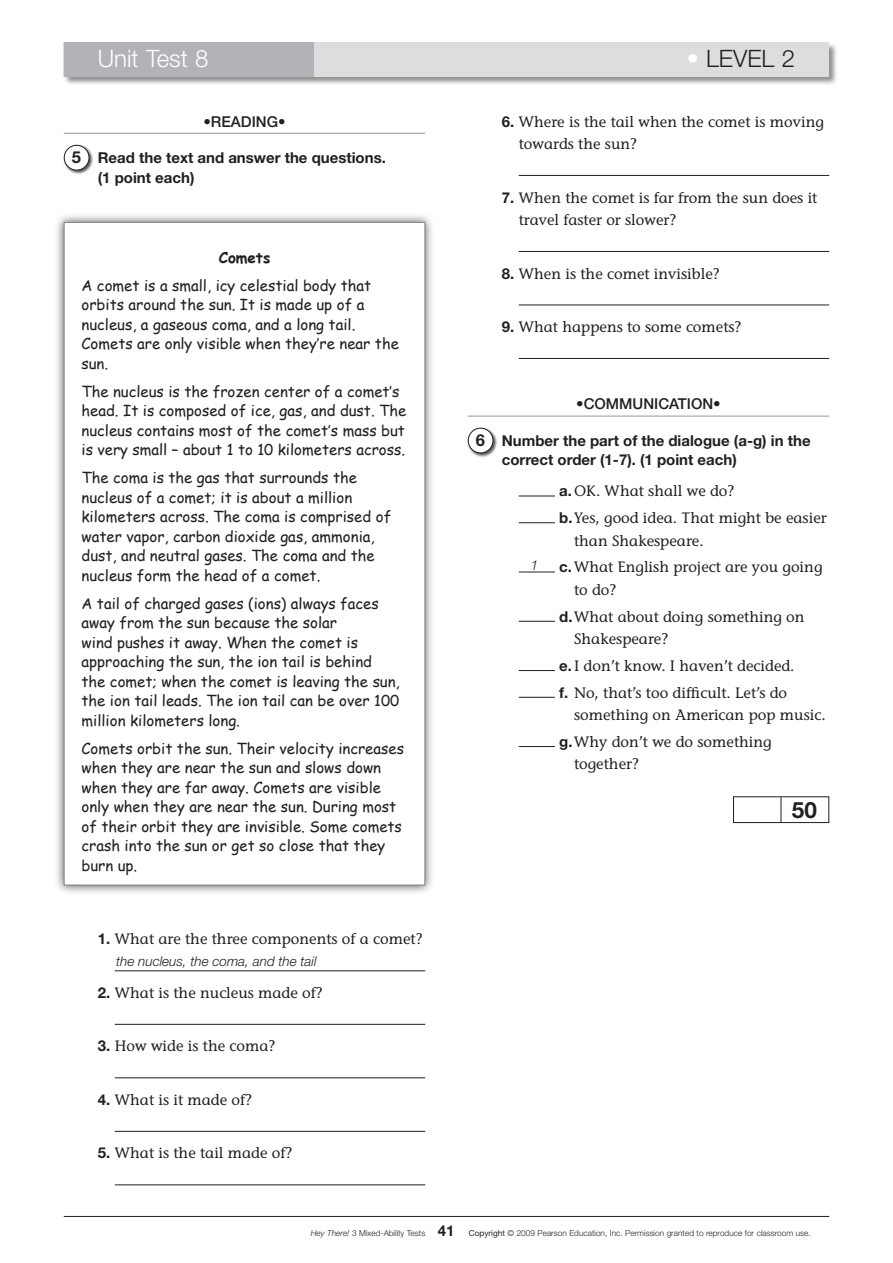
<style>
.page{position:relative;width:893px;height:1263px;background:#fff}
.page>*{position:absolute;margin:0;border:0;box-sizing:border-box;transform-origin:0 0}
.t1{font:300 24px "Helvetica Neue";color:#fff}
.t2{font:300 24px "Helvetica Neue";color:#231f20}
.t3{font:700 22.5px "Helvetica Neue";color:#231f20}
.t4{font:700 16.5px "Helvetica Neue";color:#231f20}
.t5{font:15px/19.5px "Comic Sans MS";color:#231f20}
._02-exercicio__abc_n{font:15px/22.5px "Stone Informal";color:#231f20}
._01-enunciado{font:700 15px/19.5px "Helvetica Neue";color:#231f20}
._00-cabeço{font:500 15px "Helvetica Neue";color:#231f20}
._02-exemplo{font:italic 300 13.5px "Helvetica Neue";color:#231f20}
.t6{font:300 8.25px "Helvetica Neue";color:#231f20}
.s1{color:#fff}
.s2{font-weight:700}
.s3{font-family:"Helvetica Neue";font-weight:700}
.s4{font-style:italic}
.s5{font-weight:700;font-size:15px}
.s6{font-weight:400}
</style>
<div class="page">
<div style="left:62px;top:41px;width:777px;height:45px;background:#231f20;opacity:.5"></div>
<div style="left:64px;top:43px;width:765px;height:34px;background:#dcdddf"></div>
<div style="left:64px;top:43px;width:250px;height:34px;background:#b2b3b7"></div>
<hr style="left:64px;top:1216px;width:765px;height:1px;background:#231f20">
<hr style="left:468px;top:416px;width:361px;height:1px;background:#939598">
<hr style="left:519px;top:175px;width:310px;height:1px;background:#231f20">
<hr style="left:519px;top:251px;width:310px;height:1px;background:#231f20">
<hr style="left:519px;top:305px;width:310px;height:1px;background:#231f20">
<hr style="left:519px;top:358px;width:310px;height:1px;background:#231f20">
<div style="left:467px;top:427px;width:32px;height:32px;background:#231f20;opacity:.75"></div>
<div style="left:468px;top:428px;width:25px;height:25px;background:#fff;border-radius:50%"></div>
<div style="left:468px;top:428px;width:25px;height:25px;border:1px solid #231f20;border-radius:50%"></div>
<hr style="left:519px;top:496px;width:36px;height:1px;background:#231f20">
<hr style="left:519px;top:522px;width:36px;height:1px;background:#231f20">
<hr style="left:519px;top:572px;width:36px;height:1px;background:#231f20">
<hr style="left:519px;top:621px;width:36px;height:1px;background:#231f20">
<hr style="left:519px;top:670px;width:36px;height:1px;background:#231f20">
<hr style="left:519px;top:697px;width:36px;height:1px;background:#231f20">
<hr style="left:519px;top:746px;width:36px;height:1px;background:#231f20">
<div style="left:733px;top:796px;width:96px;height:27px;border:1px solid #231f20"></div>
<svg style="left:781px;top:797px;width:1px;height:26px"></svg>
<hr style="left:64px;top:133px;width:361px;height:1px;background:#939598">
<div style="left:63px;top:144px;width:32px;height:32px;background:#231f20;opacity:.75"></div>
<div style="left:64px;top:145px;width:25px;height:25px;background:#fff;border-radius:50%"></div>
<div style="left:64px;top:145px;width:25px;height:25px;border:1px solid #231f20;border-radius:50%"></div>
<div style="left:54px;top:210px;width:383px;height:685px;background:#231f20;opacity:.75"></div>
<div style="left:64px;top:222px;width:361px;height:663px;background:#fff"></div>
<hr style="left:115px;top:970px;width:310px;height:1px;background:#231f20">
<hr style="left:115px;top:1024px;width:310px;height:1px;background:#231f20">
<hr style="left:115px;top:1077px;width:310px;height:1px;background:#231f20">
<hr style="left:115px;top:1131px;width:310px;height:1px;background:#231f20">
<hr style="left:115px;top:1184px;width:310px;height:1px;background:#231f20">
<p class="t1" style="left:98px;top:44px;width:112px">Unit Test 8</p>
<p class="t2" style="left:687px;top:44px;width:110px"><span class="s1">•</span> LEVEL 2</p>
<p class="_00-cabeço" style="left:203px;top:112px;width:84px">•READING•</p>
<p class="t4" style="left:72px;top:147px;width:11px">5</p>
<p class="_01-enunciado" style="left:98px;top:148px;width:290px">Read the text and answer the questions. (1 point each)</p>
<p class="t5" style="left:82px;top:243px;width:291px;line-height:28px;text-indent:137px"><span class="s2">Comets<br></span>A comet is a small, icy celestial body that</p>
<p class="t5" style="left:82px;top:295px;width:319px">orbits around the sun. It is made up of a nucleus, a gaseous coma, and a long tail.<br>Comets are only visible when they’re near the sun.</p>
<p class="t5" style="left:82px;top:381px;width:326px">The nucleus is the frozen center of a comet’s head. It is composed of ice, gas, and dust. The nucleus contains most of the comet’s mass but is very small – about 1 to 10 kilometers across.</p>
<p class="t5" style="left:82px;top:468px;width:311px">The coma is the gas that surrounds the nucleus of a comet; it is about a million kilometers across. The coma is comprised of water vapor, carbon dioxide gas, ammonia, dust, and neutral gases. The coma and the nucleus form the head of a comet.</p>
<p class="t5" style="left:82px;top:593px;width:320px">A tail of charged gases (ions) always faces away from the sun because the solar<br>wind pushes it away. When the comet is approaching the sun, the ion tail is behind<br>the comet; when the comet is leaving the sun, the ion tail leads. The ion tail can be over 100 million kilometers long.</p>
<p class="t5" style="left:82px;top:738px;width:324px">Comets orbit the sun. Their velocity increases when they are near the sun and slows down when they are far away. Comets are visible only when they are near the sun. During most of their orbit they are invisible. Some comets crash into the sun or get so close that they burn up.</p>
<p class="_02-exercicio__abc_n" style="left:98px;top:928px;width:326px"><span class="s3">1.</span> What are the three components of a comet?</p>
<p class="_02-exercicio__abc_n" style="left:98px;top:981px;width:226px"><span class="s3">2.</span> What is the nucleus made of?</p>
<p class="_02-exemplo" style="left:116px;top:953px;width:202px">the nucleus, the coma, and the tail</p>
<p class="_02-exercicio__abc_n" style="left:98px;top:1035px;width:179px"><span class="s3">3.</span> How wide is the coma?</p>
<p class="_02-exercicio__abc_n" style="left:98px;top:1088px;width:156px"><span class="s3">4.</span> What is it made of?</p>
<p class="_02-exercicio__abc_n" style="left:98px;top:1142px;width:196px"><span class="s3">5.</span> What is the tail made of?</p>
<p class="_02-exercicio__abc_n" style="left:519px;top:110px;width:307px;text-indent:-17px"><span class="s3">6.</span> Where is the tail when the comet is moving towards the sun?</p>
<p class="_02-exercicio__abc_n" style="left:519px;top:186px;width:300px;text-indent:-17px"><span class="s3">7.</span> When the comet is far from the sun does it travel faster or slower?</p>
<p class="_02-exercicio__abc_n" style="left:502px;top:262px;width:220px"><span class="s3">8.</span> When is the comet invisible?</p>
<p class="_02-exercicio__abc_n" style="left:502px;top:316px;width:241px"><span class="s3">9.</span> What happens to some comets?</p>
<p class="_00-cabeço" style="left:576px;top:395px;width:146px">•COMMUNICATION•</p>
<p class="t4" style="left:476px;top:430px;width:11px">6</p>
<p class="_01-enunciado" style="left:502px;top:430px;width:310px">Number the part of the dialogue (a-g) in the correct order (1-7). (1 point each)</p>
<p class="_02-exercicio__abc_n" style="left:559px;top:480px;width:177px"><span class="s3">a.</span> OK. What shall we do?</p>
<p class="_02-exercicio__abc_n" style="left:574px;top:507px;width:254px;text-indent:-15px"><span class="s3">b.</span> Yes, good idea. That might be easier than Shakespeare.</p>
<p class="_02-exercicio__abc_n" style="left:574px;top:556px;width:250px;text-indent:-15px"><span class="s3">c.</span> What English project are you going to do?</p>
<p class="_02-exercicio__abc_n" style="left:574px;top:605px;width:232px;text-indent:-15px"><span class="s3">d.</span> What about doing something on<br>Shakespeare?</p>
<p class="_02-exercicio__abc_n" style="left:559px;top:654px;width:237px"><span class="s3">e.</span> I don’t know. I haven’t decided.</p>
<p class="_02-exercicio__abc_n" style="left:574px;top:681px;width:253px;text-indent:-15px"><span class="s3">f.</span> No, that’s too difficult. Let’s do something on American pop music.</p>
<p class="_02-exercicio__abc_n" style="left:574px;top:730px;width:199px;text-indent:-15px"><span class="s3">g.</span> Why don’t we do something together?</p>
<p class="t3" style="left:792px;top:796px;width:27px">50</p>
<p class="_02-exemplo" style="left:531px;top:557px;width:9px">1</p>
<p class="t6" style="left:311px;top:1228px;width:145px"><span class="s4">Hey There!</span> 3 Mixed-Ability Tests <span class="s5">41</span></p>
<p class="t6" style="left:469px;top:1228px;width:343px"><span class="s6">Copyright</span> © 2009 Pearson Education, Inc. Permission granted to reproduce for classroom use.</p>
</div>
